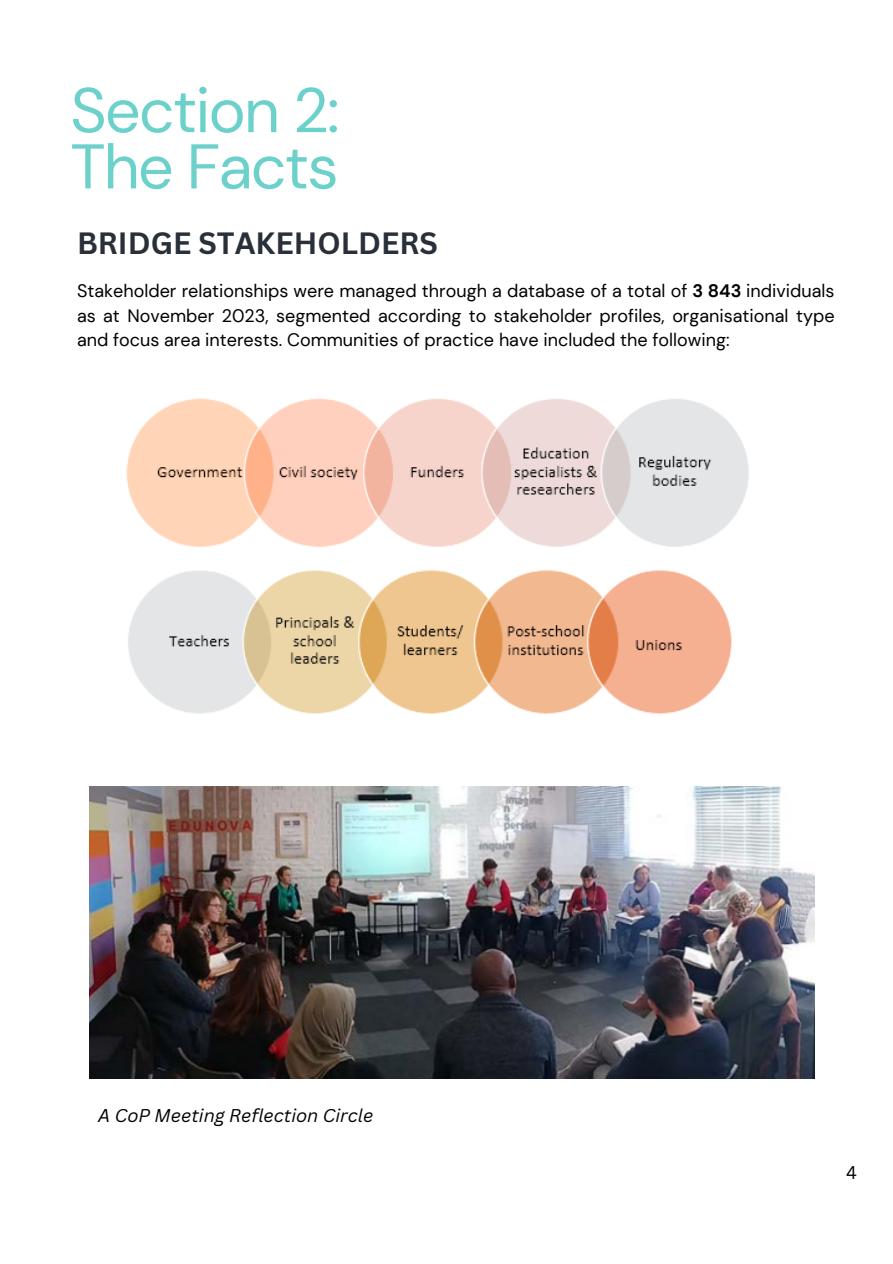
<style>
.page{position:relative;width:893px;height:1264px;background:#fff}
.page>*{position:absolute;margin:0;border:0;box-sizing:border-box;transform-origin:0 0}
.t1{font:63px/56.2px "DM Sans";letter-spacing:-.03em;color:#6cd1cb}
.t2{font:700 30px "Canva Sans";color:#293039}
.t3{font:18px/24.8px "DM Sans";color:#000;text-align:justify}
.t4{font:italic 18px "Canva Sans";color:#000}
.t5{font:18px "Canva Sans";color:#000}
.s1{font-weight:700}
</style>
<div class="page">
<img style="left:126px;top:398px;width:623px;height:316px">
<img style="left:89px;top:786px;width:726px;height:292px">
<p class="t1" style="left:70px;top:82px;width:271px">Section 2:<br>The Facts</p>
<p class="t2" style="left:77px;top:222px;width:362px">BRIDGE STAKEHOLDERS</p>
<p class="t3" style="left:77px;top:278px;width:759px">Stakeholder relationships were managed through a database of a total of <span class="s1">3 843</span> individuals as at November 2023, segmented according to stakeholder profiles, organisational type and focus area interests. Communities of practice have included the following:</p>
<p class="t4" style="left:98px;top:1102px;width:276px">A CoP Meeting Reflection Circle</p>
<p class="t5" style="left:846px;top:1159px;width:12px">4</p>
</div>
